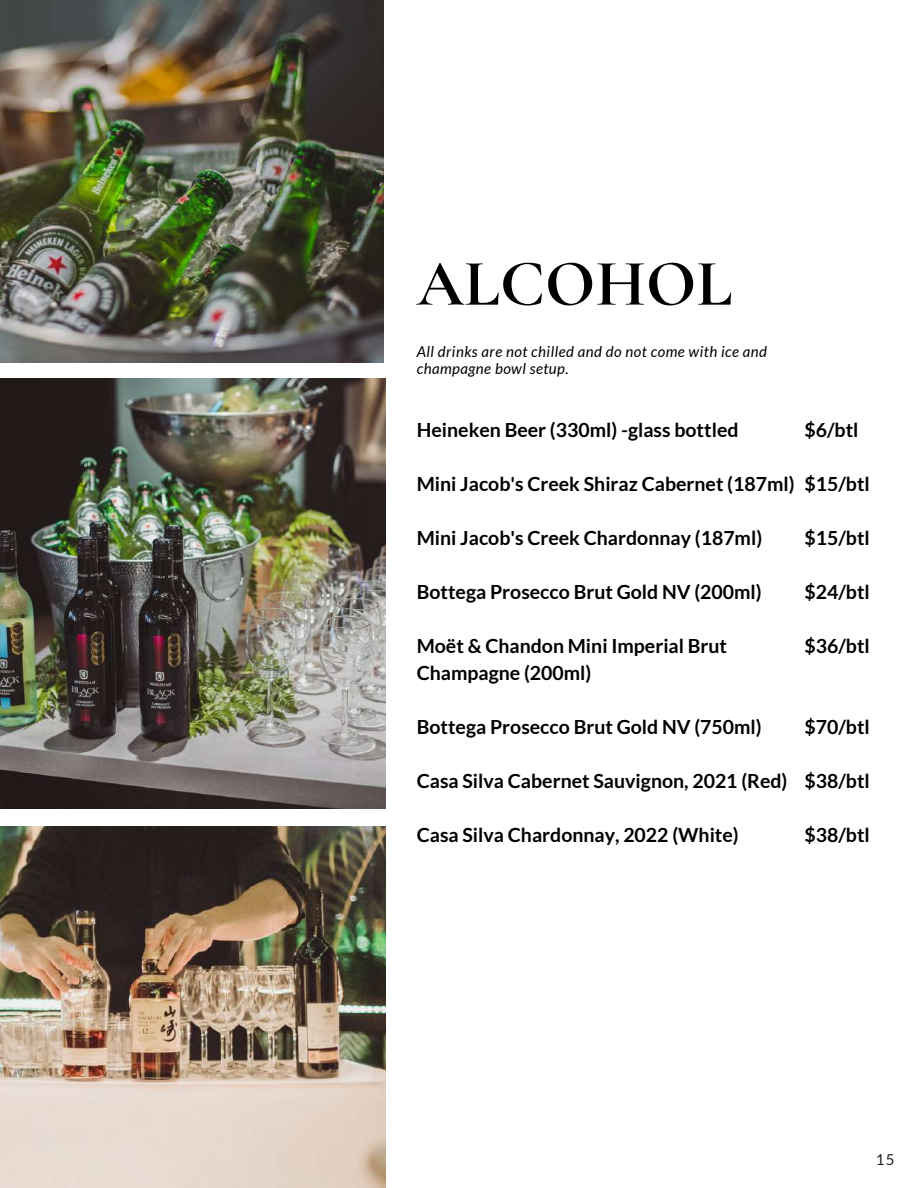
<style>
.page{position:relative;width:918px;height:1188px;background:#fff}
.page>*{position:absolute;margin:0;border:0;box-sizing:border-box;transform-origin:0 0}
.t1{font:700 66px "Cormorant Garamond";color:#000}
.t2{font:700 19.5px/27px "Lato";color:#000}
.t3{font:italic 15px/16.8px "Lato";letter-spacing:.03em;color:#000}
.t4{font:15px "Lato";color:#1c1c1b}
</style>
<div class="page">
<img style="left:0;top:379px;width:385px;height:430px">
<img style="left:0;top:0;width:384px;height:363px">
<img style="left:0;top:826px;width:386px;height:362px">
<h1 class="t1" style="left:417px;top:244px;width:317px">ALCOHOL</h1>
<p class="t3" style="left:417px;top:343px;width:352px">All drinks are not chilled and do not come with ice and champagne bowl setup.</p>
<p class="t2" style="left:417px;top:416px;width:323px">Heineken Beer (330ml) -glass bottled</p>
<p class="t2" style="left:417px;top:470px;width:379px">Mini Jacob's Creek Shiraz Cabernet (187ml)</p>
<p class="t2" style="left:417px;top:524px;width:347px">Mini Jacob's Creek Chardonnay (187ml)</p>
<p class="t2" style="left:417px;top:578px;width:347px">Bottega Prosecco Brut Gold NV (200ml)</p>
<p class="t2" style="left:417px;top:632px;width:312px">Moët &amp; Chandon Mini Imperial Brut<br>Champagne (200ml)</p>
<p class="t2" style="left:417px;top:713px;width:347px">Bottega Prosecco Brut Gold NV (750ml)</p>
<p class="t2" style="left:417px;top:767px;width:372px">Casa Silva Cabernet Sauvignon, 2021 (Red)</p>
<p class="t2" style="left:417px;top:821px;width:324px">Casa Silva Chardonnay, 2022 (White)</p>
<p class="t2" style="left:804px;top:416px;width:56px">$6/btl</p>
<p class="t2" style="left:804px;top:470px;width:67px">$15/btl</p>
<p class="t2" style="left:804px;top:524px;width:67px">$15/btl</p>
<p class="t2" style="left:804px;top:578px;width:67px">$24/btl</p>
<p class="t2" style="left:804px;top:632px;width:67px">$36/btl</p>
<p class="t2" style="left:804px;top:713px;width:67px">$70/btl</p>
<p class="t2" style="left:804px;top:767px;width:67px">$38/btl</p>
<p class="t2" style="left:804px;top:821px;width:67px">$38/btl</p>
<p class="t4" style="left:876px;top:1150px;width:20px">15</p>
</div>
